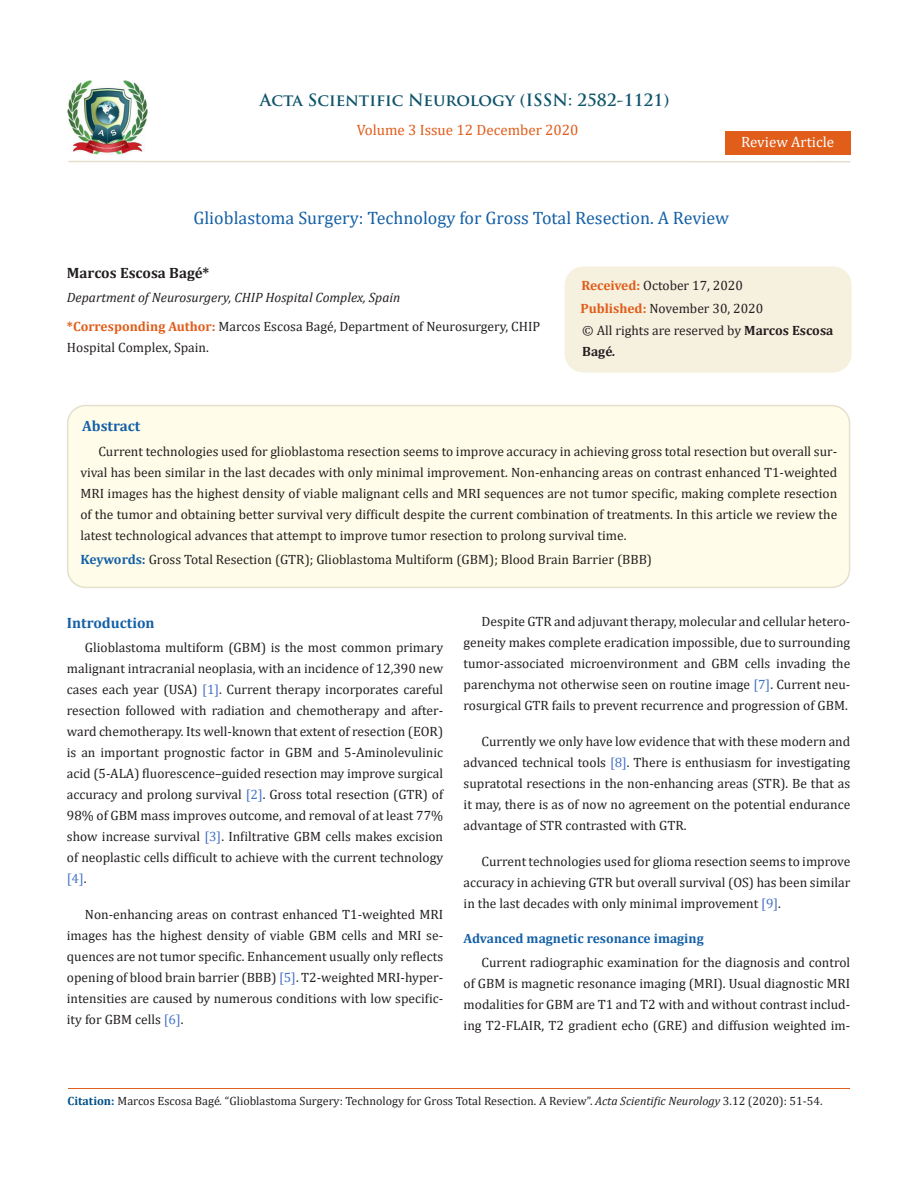
<style>
.page{position:relative;width:917px;height:1188px;background:#fff}
.page>*{position:absolute;margin:0;border:0;box-sizing:border-box;transform-origin:0 0}
.t1{font:18px "Cambria";color:#1560a6}
.t2{font:700 16.5px "Trajan Pro";color:#0e546a}
.t3{font:15px "Cambria";color:#e05d1a}
.t4{font:700 15px "Cambria";color:#1560a6}
.t5{font:700 15px "Cambria";color:#231f20}
.t6{font:15px "Cambria";color:#fff}
.t7{font:13.5px/21px "Cambria";color:#231f20;text-align:justify}
.t8{font:italic 13.5px "Cambria";color:#231f20}
.t9{font:700 13.5px "Cambria";color:#1560a6}
.t10{font:12px "Cambria";color:#231f20}
.s1{font-weight:700;color:#e05d1a}
.s2{font-weight:700}
.s3{font-weight:700;font-style:italic}
.s4{font-weight:700;color:#1560a6}
.s5{color:#4472c4}
.s6{font-weight:700;color:#035089}
.s7{font-style:italic}
</style>
<div class="page">
<img style="left:68px;top:81px;width:80px;height:74px">
<div style="left:724px;top:132px;width:126px;height:23px;background:#e05d1a"></div>
<div style="left:565px;top:267px;width:285px;height:105px;background:#f6f0df;border-radius:18px"></div>
<div style="left:564px;top:266px;width:287px;height:107px;border:2px solid #f6f0df;border-radius:18px"></div>
<div style="left:68px;top:406px;width:781px;height:181px;background:#fffde9;border-radius:18px"></div>
<div style="left:67px;top:405px;width:783px;height:183px;border:2px solid #e5dfce;border-radius:18px"></div>
<hr style="left:68px;top:1088px;width:781px;height:1px;background:#e05d1a">
<hr style="left:68px;top:161px;width:782px;height:1px;background:#e5dfce">
<p class="t2" style="left:260px;top:90px;width:411px">Acta Scientific Neurology (ISSN: 2582-1121)</p>
<p class="t3" style="left:357px;top:121px;width:223px">Volume 3 Issue 12 December 2020</p>
<p class="t6" style="left:741px;top:133px;width:94px">Review Article</p>
<p class="t1" style="left:193px;top:207px;width:537px">Glioblastoma Surgery: Technology for Gross Total Resection. A Review</p>
<p class="t5" style="left:67px;top:262px;width:144px">Marcos Escosa Bagé*</p>
<p class="t8" style="left:67px;top:288px;width:335px">Department of Neurosurgery, CHIP Hospital Complex, Spain</p>
<p class="t7" style="left:67px;top:316px;width:474px"><span class="s1">*Corresponding Author:</span> Marcos Escosa Bagé, Department of Neurosurgery, CHIP<br>Hospital Complex, Spain.</p>
<p class="t7" style="left:581px;top:275px;width:163px"><span class="s1">Received:</span> October 17, 2020</p>
<p class="t7" style="left:580px;top:298px;width:184px"><span class="s1">Published:</span> November 30, 2020</p>
<p class="t7" style="left:582px;top:320px;width:253px">© All rights are reserved by <span class="s2">Marcos Escosa<br>Bagé</span><span class="s3">.</span></p>
<p class="t4" style="left:82px;top:416px;width:60px">Abstract</p>
<p class="t7" style="left:80px;top:441px;width:758px;text-indent:18px">Current technologies used for glioblastoma resection seems to improve accuracy in achieving gross total resection but overall sur&shy;vival has been similar in the last decades with only minimal improvement. Non-enhancing areas on contrast enhanced T1-weighted MRI images has the highest density of viable malignant cells and MRI sequences are not tumor specific, making complete resection of the tumor and obtaining better survival very difficult despite the current combination of treatments. In this article we review the latest technological advances that attempt to improve tumor resection to prolong survival time.</p>
<p class="t7" style="left:80px;top:549px;width:573px"><span class="s4">Keywords:</span> Gross Total Resection (GTR); Glioblastoma Multiform (GBM); Blood Brain Barrier (BBB)</p>
<p class="t4" style="left:67px;top:613px;width:89px">Introduction</p>
<p class="t7" style="left:67px;top:637px;width:378px;text-indent:18px">Glioblastoma multiform (GBM) is the most common primary malignant intracranial neoplasia, with an incidence of 12,390 new cases each year (USA) <span class="s5">[1]</span>. Current therapy incorporates careful resection followed with radiation and chemotherapy and after&shy;ward chemotherapy. Its well-known that extent of resection (EOR) is an important prognostic factor in GBM and 5-Aminolevulinic acid (5-ALA) fluorescence–guided resection may improve surgical accuracy and prolong survival <span class="s5">[2]</span>. Gross total resection (GTR) of 98% of GBM mass improves outcome, and removal of at least 77% show increase survival <span class="s5">[3]</span>. Infiltrative GBM cells makes excision of neoplastic cells difficult to achieve with the current technology <span class="s5">[4]</span>.</p>
<p class="t7" style="left:67px;top:904px;width:378px;text-indent:18px">Non-enhancing areas on contrast enhanced T1-weighted MRI images has the highest density of viable GBM cells and MRI se&shy;quences are not tumor specific. Enhancement usually only reflects opening of blood brain barrier (BBB) <span class="s5">[5]</span>. T2-weighted MRI-hyper&shy;intensities are caused by numerous conditions with low specific&shy;ity for GBM cells <span class="s5">[6]</span>.</p>
<p class="t7" style="left:463px;top:611px;width:388px;text-indent:18px">Despite GTR and adjuvant therapy, molecular and cellular hetero&shy;geneity makes complete eradication impossible, due to surrounding tumor-associated microenvironment and GBM cells invading the parenchyma not otherwise seen on routine image <span class="s5">[7]</span>. Current neu&shy;rosurgical GTR fails to prevent recurrence and progression of GBM.</p>
<p class="t7" style="left:463px;top:731px;width:388px;text-indent:18px">Currently we only have low evidence that with these modern and advanced technical tools <span class="s5">[8]</span>. There is enthusiasm for investigating supratotal resections in the non-enhancing areas (STR). Be that as it may, there is as of now no agreement on the potential endurance advantage of STR contrasted with GTR.</p>
<p class="t7" style="left:463px;top:851px;width:388px;text-indent:18px">Current technologies used for glioma resection seems to improve accuracy in achieving GTR but overall survival (OS) has been similar in the last decades with only minimal improvement <span class="s5">[9]</span>.</p>
<p class="t9" style="left:463px;top:929px;width:241px">Advanced magnetic resonance imaging</p>
<p class="t7" style="left:463px;top:952px;width:388px;text-indent:18px">Current radiographic examination for the diagnosis and control of GBM is magnetic resonance imaging (MRI). Usual diagnostic MRI modalities for GBM are T1 and T2 with and without contrast includ&shy;ing T2-FLAIR, T2 gradient echo (GRE) and diffusion weighted im-</p>
<p class="t10" style="left:68px;top:1094px;width:756px"><span class="s6">Citation:</span> Marcos Escosa Bagé<span class="s7">.</span> “Glioblastoma Surgery: Technology for Gross Total Resection. A Review”. <span class="s7">Acta Scientific Neurology</span> 3.12 (2020): 51-54.</p>
</div>
